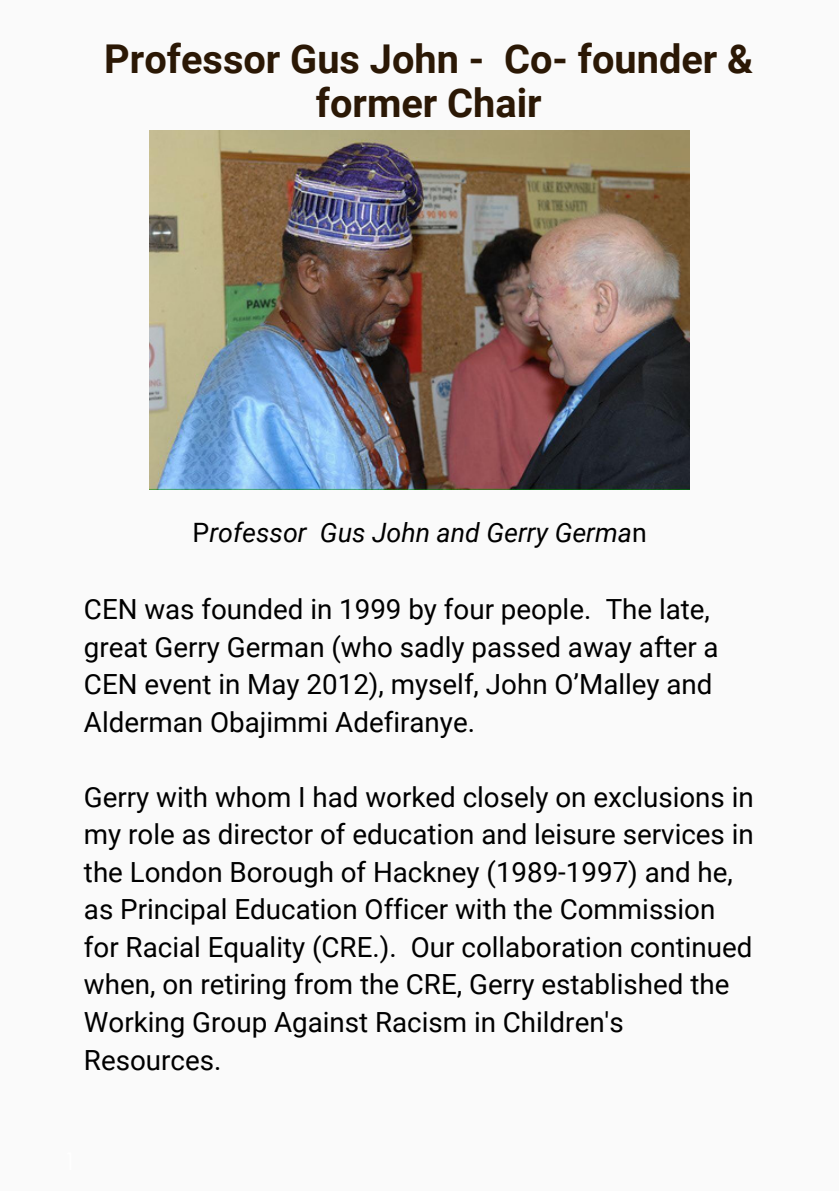
<style>
.page{position:relative;width:839px;height:1191px;background:#fff}
.page>*{position:absolute;margin:0;border:0;box-sizing:border-box;transform-origin:0 0}
.t1{font:700 39.8px/43.6px "Roboto";color:#2b1805;text-align:center}
.t2{font:27.8px/37.6px "Roboto";color:#000}
.t3{font:italic 26.6px "Roboto";color:#000}
.s1{font-style:normal}
</style>
<div class="page">
<div style="left:0;top:0;width:838px;height:1191px;background:#fafafa"></div>
<img style="left:150px;top:131px;width:540px;height:358px">
<p class="t1" style="left:104px;top:38px;width:650px">Professor Gus John - Co- founder &amp; former Chair</p>
<p class="t3" style="left:192px;top:517px;width:456px"><span class="s1">P</span>rofessor Gus John and Gerry Germa<span class="s1">n</span></p>
<p class="t2" style="left:84px;top:591px;width:636px">CEN was founded in 1999 by four people. The late, great Gerry German (who sadly passed away after a CEN event in May 2012), myself, John O’Malley and Alderman Obajimmi Adefiranye.</p>
<p class="t2" style="left:84px;top:779px;width:671px">Gerry with whom I had worked closely on exclusions in my role as director of education and leisure services in the London Borough of Hackney (1989-1997) and he, as Principal Education Officer with the Commission for Racial Equality (CRE.). Our collaboration continued when, on retiring from the CRE, Gerry established the Working Group Against Racism in Children's Resources.</p>
</div>
